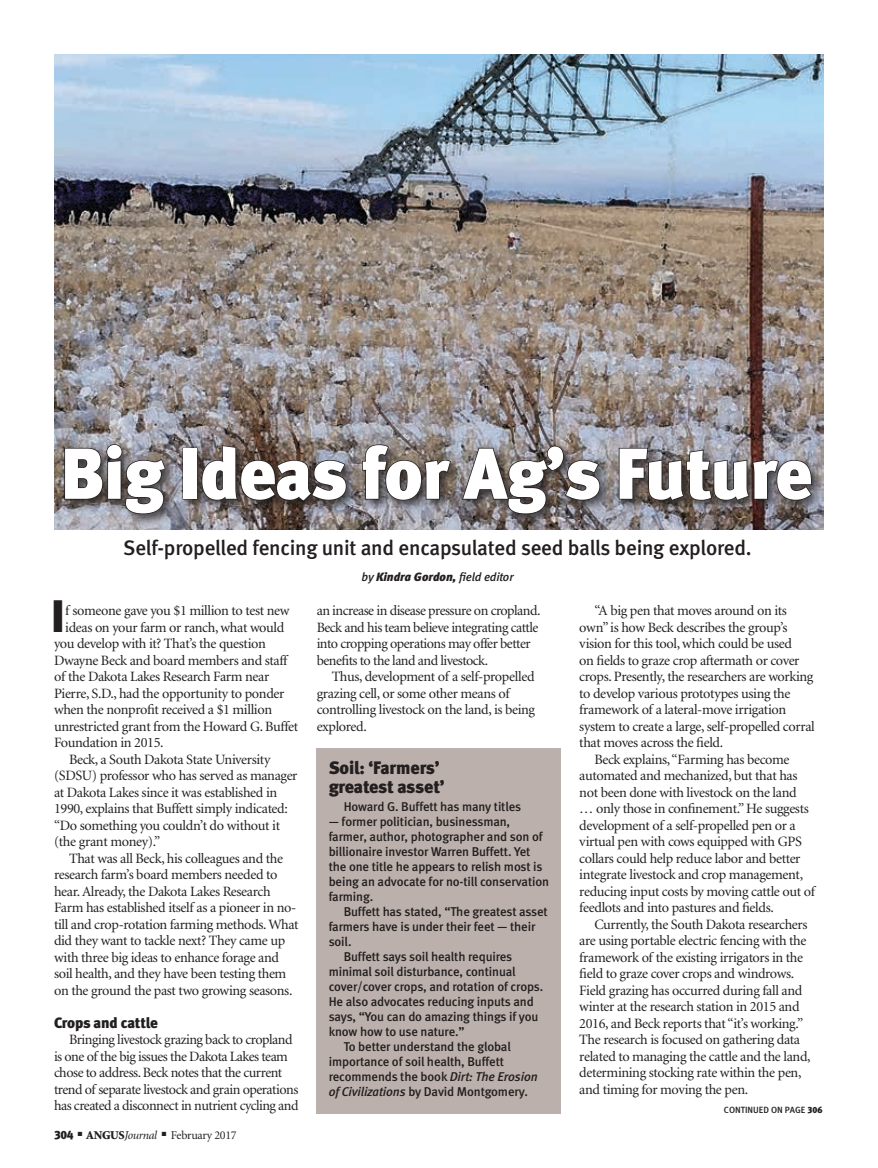
<style>
.page{position:relative;width:878px;height:1168px;background:#fff}
.page>*{position:absolute;margin:0;border:0;box-sizing:border-box;transform-origin:0 0}
.headline{font:72px "Meta Black LF";letter-spacing:-.01em;color:#fff}
.Drop_Cap{font:45.45px "Meta Black LF";color:#231f20}
.deck{font:21px "Meta Medium LF";letter-spacing:-.01em;color:#231f20}
.sidebar_headline{font:18px/19.5px "Meta Black LF";letter-spacing:-.01em;color:#231f20}
.subhead{font:15px "Meta Black LF";letter-spacing:-.01em;color:#231f20}
.body_text{font:14.25px/16.5px "Minion";letter-spacing:-.025em;color:#231f20}
.Drop_Cap-2{font:14.25px "Minion";letter-spacing:-.025em;color:#231f20}
.sidebar_text{font:12.75px/15px "Meta Medium LF";letter-spacing:-.01em;color:#231f20}
.t1{font:12px "Minion";letter-spacing:-.025em;color:#231f20}
.byline{font:italic 12px "Meta Medium LF";letter-spacing:-.01em;color:#231f20}
.t2{font:9px "Meta Medium LF";color:#231f20}
.s1{font-family:"Meta Black LF"}
.s2{font-weight:900}
.s3{font-style:italic}
</style>
<div class="page">
<div style="left:316px;top:748px;width:245px;height:365px;background:#bbb0ab"></div>
<img style="left:54px;top:54px;width:769px;height:476px">
<div style="left:61px;top:441px;width:763px;height:86px;background:#231f20;opacity:.75"></div>
<svg style="left:64px;top:443px;width:103px;height:72px;background:#5f5c5e"></svg>
<div style="left:183px;top:448px;width:14px;height:51px;border:2px solid #231f20"></div>
<svg style="left:201px;top:444px;width:146px;height:58px;background:#504745"></svg>
<svg style="left:361px;top:444px;width:91px;height:57px;background:#5e5754"></svg>
<svg style="left:461px;top:423px;width:140px;height:92px;background:#6e696b"></svg>
<svg style="left:618px;top:447px;width:194px;height:54px;background:#5b5556"></svg>
<p class="headline" style="left:61px;top:430px;width:753px">Big Ideas for Ag’s Future</p>
<p class="deck" style="left:123px;top:536px;width:630px">Self-propelled fencing unit and encapsulated seed balls being explored.</p>
<p class="byline" style="left:361px;top:570px;width:154px">by <span class="s1">Kindra Gordon,</span> field editor</p>
<p class="Drop_Cap" style="left:51px;top:588px;width:15px">I</p>
<p class="Drop_Cap-2" style="left:65px;top:603px;width:225px">f someone gave you $1 million to test new</p>
<p class="Drop_Cap-2" style="left:65px;top:620px;width:220px">ideas on your farm or ranch, what would</p>
<p class="Drop_Cap-2" style="left:54px;top:636px;width:213px">you develop with it? That’s the question</p>
<p class="Drop_Cap-2" style="left:54px;top:653px;width:235px">Dwayne Beck and board members and staff</p>
<p class="Drop_Cap-2" style="left:54px;top:669px;width:217px">of the Dakota Lakes Research Farm near</p>
<p class="Drop_Cap-2" style="left:54px;top:686px;width:232px">Pierre, S.D., had the opportunity to ponder</p>
<p class="Drop_Cap-2" style="left:54px;top:702px;width:220px">when the nonprofit received a $1 million</p>
<p class="Drop_Cap-2" style="left:54px;top:719px;width:246px">unrestricted grant from the Howard G. Buffet</p>
<p class="Drop_Cap-2" style="left:54px;top:735px;width:111px">Foundation in 2015.</p>
<p class="body_text" style="left:54px;top:751px;width:245px;text-indent:15px">Beck, a South Dakota State University (SDSU) professor who has served as manager at Dakota Lakes since it was established in 1990, explains that Buffett simply indicated: “Do something you couldn’t do without it (the grant money).”</p>
<p class="body_text" style="left:54px;top:850px;width:246px;text-indent:15px">That was all Beck, his colleagues and the research farm’s board members needed to hear. Already, the Dakota Lakes Research Farm has established itself as a pioneer in no&shy;till and crop-rotation farming methods. What did they want to tackle next? They came up with three big ideas to enhance forage and soil health, and they have been testing them on the ground the past two growing seasons.</p>
<p class="subhead" style="left:54px;top:1013px;width:105px">Crops and cattle</p>
<p class="body_text" style="left:54px;top:1032px;width:246px;text-indent:15px">Bringing livestock grazing back to cropland is one of the big issues the Dakota Lakes team chose to address. Beck notes that the current trend of separate livestock and grain operations has created a disconnect in nutrient cycling and</p>
<p class="t1" style="left:54px;top:1129px;width:184px"><span class="s1">304</span> ■ <span class="s2">ANGUS</span><span class="s3">Journal</span> ■ February 2017</p>
<p class="body_text" style="left:316px;top:603px;width:225px">an increase in disease pressure on cropland.<br>Beck and his team believe integrating cattle into cropping operations may offer better benefits to the land and livestock.</p>
<p class="body_text" style="left:316px;top:669px;width:220px;text-indent:15px">Thus, development of a self-propelled grazing cell, or some other means of controlling livestock on the land, is being explored.</p>
<p class="sidebar_headline" style="left:328px;top:758px;width:117px">Soil: ‘Farmers’ greatest asset’</p>
<p class="sidebar_text" style="left:344px;top:799px;width:179px">Howard G. Buffett has many titles</p>
<p class="sidebar_text" style="left:328px;top:814px;width:222px">— former politician, businessman, farmer, author, photographer and son of billionaire investor Warren Buffett. Yet the one title he appears to relish most is being an advocate for no-till conservation farming.</p>
<p class="sidebar_text" style="left:328px;top:904px;width:220px;text-indent:15px">Buffett has stated, “The greatest asset farmers have is under their feet — their soil.</p>
<p class="sidebar_text" style="left:328px;top:949px;width:216px;text-indent:15px">Buffett says soil health requires minimal soil disturbance, continual cover/cover crops, and rotation of crops.<br>He also advocates reducing inputs and says, “You can do amazing things if you know how to use nature.”</p>
<p class="sidebar_text" style="left:328px;top:1039px;width:211px;text-indent:15px">To better understand the global importance of soil health, Buffett recommends the book <span class="s3">Dirt: The Erosion of Civilizations</span> by David Montgomery.</p>
<p class="body_text" style="left:579px;top:603px;width:237px;text-indent:15px">“A big pen that moves around on its own” is how Beck describes the group’s vision for this tool, which could be used<br>on fields to graze crop aftermath or cover crops. Presently, the researchers are working to develop various prototypes using the framework of a lateral-move irrigation system to create a large, self-propelled corral that moves across the field.</p>
<p class="body_text" style="left:579px;top:751px;width:237px;text-indent:15px">Beck explains, “Farming has become automated and mechanized, but that has not been done with livestock on the land<br>… only those in confinement.” He suggests development of a self-propelled pen or a virtual pen with cows equipped with GPS collars could help reduce labor and better integrate livestock and crop management, reducing input costs by moving cattle out of feedlots and into pastures and fields.</p>
<p class="body_text" style="left:579px;top:916px;width:233px;text-indent:15px">Currently, the South Dakota researchers are using portable electric fencing with the framework of the existing irrigators in the field to graze cover crops and windrows.<br>Field grazing has occurred during fall and winter at the research station in 2015 and 2016, and Beck reports that “it’s working.” The research is focused on gathering data related to managing the cattle and the land, determining stocking rate within the pen, and timing for moving the pen.</p>
<p class="t2" style="left:724px;top:1104px;width:100px">CONTINUED ON PAGE <span class="s1">306</span></p>
</div>
